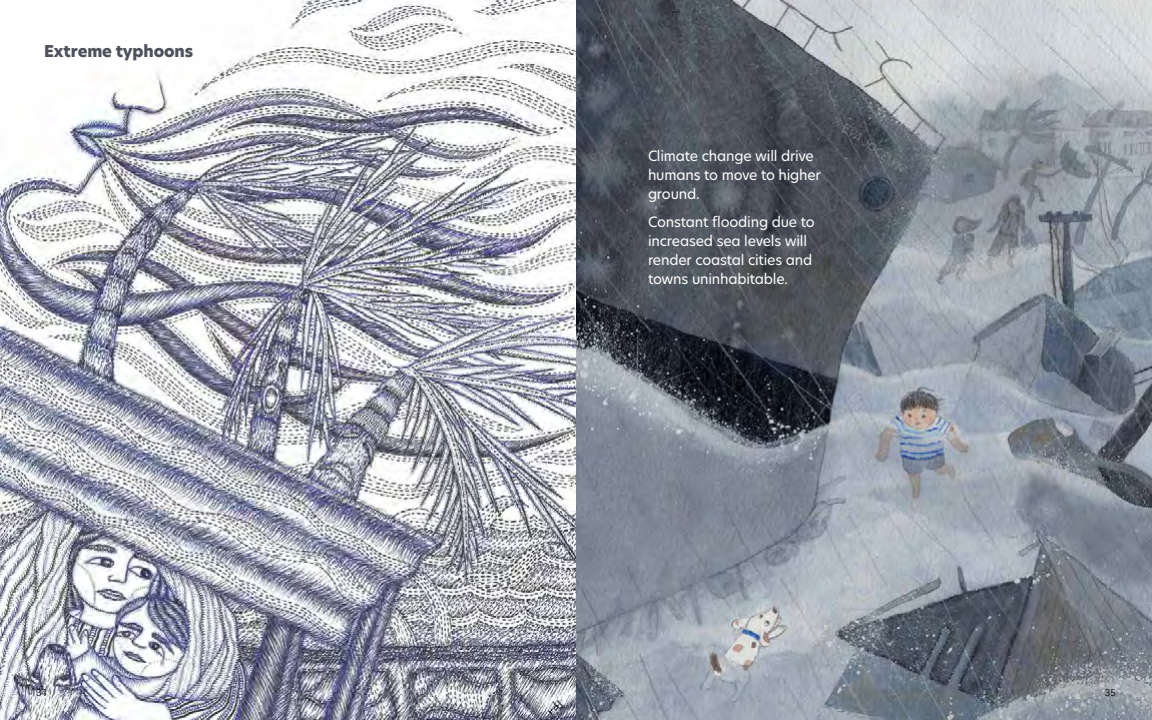
<style>
.page{position:relative;width:1152px;height:720px;background:#fff}
.page>*{position:absolute;margin:0;border:0;box-sizing:border-box;transform-origin:0 0}
.t1{font:800 16px "Hero New";letter-spacing:-.01em;color:#4e515b}
.t2{font:14px/19px "Hero New";letter-spacing:-.015em;color:#fff}
.t3{font:10px "Avenir";color:#000}
</style>
<div class="page">
<img style="left:0;top:0;width:576px;height:720px">
<img style="left:576px;top:0;width:576px;height:720px">
<p class="t1" style="left:44px;top:40px;width:151px">Extreme typhoons</p>
<p class="t3" style="left:36px;top:687px;width:13px">34</p>
<p class="t2" style="left:648px;top:146px;width:174px">Climate change will drive humans to move to higher ground.</p>
<p class="t2" style="left:648px;top:212px;width:168px">Constant flooding due to increased sea levels will render coastal cities and towns uninhabitable.</p>
<p class="t3" style="left:1105px;top:687px;width:13px">35</p>
</div>
